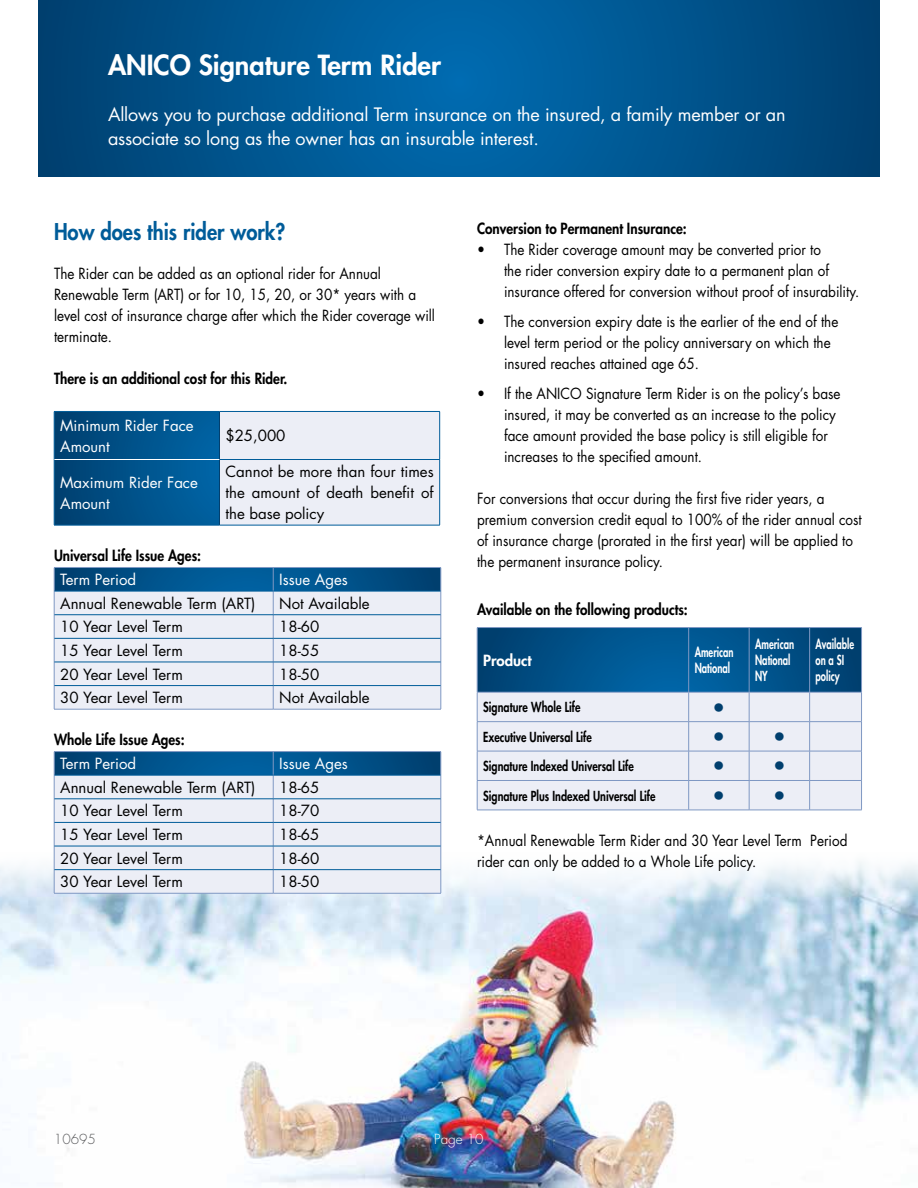
<style>
.page{position:relative;width:918px;height:1188px;background:#fff}
.page>*{position:absolute;margin:0;border:0;box-sizing:border-box;transform-origin:0 0}
.t1{font:800 27px "Futura";color:#fff}
.t2{font:800 22.5px "Futura";color:#005c99;scale:.9 1}
.t3{font:22.5px "Futura";color:#003f6e}
.t4{font:18px/24px "Futura";letter-spacing:-.01em;color:#fff}
.t5{font:15px/21px "Futura";color:#000;scale:.9 1}
.t6{font:15px/21px "Futura";color:#000;text-align:justify}
.t7{font:800 15px "Futura";color:#000;scale:.9 1}
.t8{font:15px/21px "Futura";color:#fff}
.t9{font:800 15px "Futura";color:#fff}
.t10{font:800 13.5px "Futura";color:#000;scale:.8 1}
.t11{font:800 13.5px/16.2px "Futura";color:#fff;scale:.7 1}
.t12{font:300 13.5px "Futura";color:#fff}
.t13{font:300 13.5px "Futura";color:#58595b}
</style>
<div class="page">
<svg style="left:39px;top:0;width:840px;height:176px;background:#00558f"></svg>
<img style="left:0;top:848px;width:918px;height:340px">
<svg style="left:55px;top:412px;width:384px;height:113px;background:#86aac7"></svg>
<hr style="left:54px;top:411px;width:165px;height:1px;background:#005c99">
<hr style="left:54px;top:412px;width:1px;height:48px;background:#005c99">
<hr style="left:219px;top:411px;width:221px;height:1px;background:#005c99">
<hr style="left:439px;top:412px;width:1px;height:47px;background:#005c99">
<hr style="left:54px;top:460px;width:1px;height:65px;background:#005c99">
<hr style="left:220px;top:459px;width:220px;height:1px;background:#005c99">
<hr style="left:439px;top:460px;width:1px;height:65px;background:#005c99">
<hr style="left:54px;top:525px;width:165px;height:1px;background:#005c99">
<hr style="left:219px;top:525px;width:221px;height:1px;background:#005c99">
<hr style="left:219px;top:412px;width:1px;height:48px;background:#003f6e">
<hr style="left:219px;top:460px;width:1px;height:65px;background:#003f6e">
<hr style="left:54px;top:459px;width:165px;height:1px;background:#fff">
<svg style="left:54px;top:567px;width:388px;height:142px;background:#c1d1e2"></svg>
<hr style="left:54px;top:709px;width:219px;height:1px;background:#7f98c3">
<hr style="left:273px;top:709px;width:168px;height:1px;background:#7f98c3">
<hr style="left:54px;top:591px;width:219px;height:1px;background:#005c99">
<hr style="left:273px;top:591px;width:168px;height:1px;background:#005c99">
<hr style="left:54px;top:614px;width:219px;height:1px;background:#005c99">
<hr style="left:273px;top:614px;width:168px;height:1px;background:#005c99">
<hr style="left:54px;top:638px;width:219px;height:1px;background:#005c99">
<hr style="left:273px;top:638px;width:168px;height:1px;background:#005c99">
<hr style="left:54px;top:662px;width:219px;height:1px;background:#005c99">
<hr style="left:273px;top:662px;width:168px;height:1px;background:#005c99">
<hr style="left:54px;top:685px;width:219px;height:1px;background:#005c99">
<hr style="left:273px;top:685px;width:168px;height:1px;background:#005c99">
<hr style="left:54px;top:751px;width:219px;height:1px;background:#7f98c3">
<hr style="left:273px;top:751px;width:168px;height:1px;background:#7f98c3">
<svg style="left:54px;top:752px;width:388px;height:141px;background:#c1d1e2"></svg>
<hr style="left:54px;top:893px;width:219px;height:1px;background:#7f98c3">
<hr style="left:273px;top:893px;width:168px;height:1px;background:#7f98c3">
<hr style="left:54px;top:775px;width:219px;height:1px;background:#005c99">
<hr style="left:273px;top:775px;width:168px;height:1px;background:#005c99">
<hr style="left:54px;top:799px;width:219px;height:1px;background:#005c99">
<hr style="left:273px;top:799px;width:168px;height:1px;background:#005c99">
<hr style="left:54px;top:822px;width:219px;height:1px;background:#005c99">
<hr style="left:273px;top:822px;width:168px;height:1px;background:#005c99">
<hr style="left:54px;top:846px;width:219px;height:1px;background:#005c99">
<hr style="left:273px;top:846px;width:168px;height:1px;background:#005c99">
<hr style="left:54px;top:869px;width:219px;height:1px;background:#005c99">
<hr style="left:273px;top:869px;width:168px;height:1px;background:#005c99">
<hr style="left:477px;top:810px;width:212px;height:1px;background:#7f98c3">
<hr style="left:689px;top:810px;width:60px;height:1px;background:#7f98c3">
<hr style="left:749px;top:810px;width:61px;height:1px;background:#7f98c3">
<hr style="left:810px;top:810px;width:52px;height:1px;background:#7f98c3">
<hr style="left:477px;top:627px;width:212px;height:1px;background:#7f98c3">
<hr style="left:689px;top:627px;width:60px;height:1px;background:#7f98c3">
<hr style="left:749px;top:627px;width:61px;height:1px;background:#7f98c3">
<hr style="left:810px;top:627px;width:52px;height:1px;background:#7f98c3">
<svg style="left:477px;top:628px;width:385px;height:182px;background:#96b4ce"></svg>
<h1 class="t1" style="left:108px;top:48px;width:335px">ANICO Signature Term Rider</h1>
<p class="t4" style="left:108px;top:103px;width:679px">Allows you to purchase additional Term insurance on the insured, a family member or an associate so long as the owner has an insurable interest.</p>
<h2 class="t2" style="left:54px;top:218px;width:259px">How does this rider work?</h2>
<p class="t5" style="left:54px;top:263px;width:425px">The Rider can be added as an optional rider for Annual Renewable Term (ART) or for 10, 15, 20, or 30* years with a level cost of insurance charge after which the Rider coverage will terminate.</p>
<p class="t7" style="left:54px;top:369px;width:261px">There is an additional cost for this Rider.</p>
<p class="t8" style="left:60px;top:415px;width:135px">Minimum Rider Face<br>Amount</p>
<p class="t6" style="left:225px;top:425px;width:62px">$25,000</p>
<p class="t8" style="left:60px;top:472px;width:139px">Maximum Rider Face<br>Amount</p>
<p class="t6" style="left:225px;top:461px;width:210px">Cannot be more than four times the amount of death benefit of the base policy</p>
<p class="t7" style="left:54px;top:546px;width:165px">Universal Life Issue Ages:</p>
<p class="t8" style="left:60px;top:569px;width:77px">Term Period</p>
<p class="t8" style="left:279px;top:569px;width:70px">Issue Ages</p>
<p class="t6" style="left:60px;top:593px;width:197px">Annual Renewable Term (ART)</p>
<p class="t6" style="left:279px;top:593px;width:92px">Not Available</p>
<p class="t6" style="left:60px;top:616px;width:124px">10 Year Level Term</p>
<p class="t6" style="left:279px;top:616px;width:42px">18-60</p>
<p class="t6" style="left:60px;top:640px;width:124px">15 Year Level Term</p>
<p class="t6" style="left:279px;top:640px;width:42px">18-55</p>
<p class="t6" style="left:60px;top:664px;width:124px">20 Year Level Term</p>
<p class="t6" style="left:279px;top:664px;width:42px">18-50</p>
<p class="t6" style="left:60px;top:687px;width:124px">30 Year Level Term</p>
<p class="t6" style="left:279px;top:687px;width:92px">Not Available</p>
<p class="t7" style="left:54px;top:730px;width:147px">Whole Life Issue Ages:</p>
<p class="t8" style="left:60px;top:753px;width:77px">Term Period</p>
<p class="t8" style="left:279px;top:753px;width:70px">Issue Ages</p>
<p class="t6" style="left:60px;top:777px;width:197px">Annual Renewable Term (ART)</p>
<p class="t6" style="left:279px;top:777px;width:42px">18-65</p>
<p class="t6" style="left:60px;top:801px;width:124px">10 Year Level Term</p>
<p class="t6" style="left:279px;top:801px;width:42px">18-70</p>
<p class="t6" style="left:60px;top:824px;width:124px">15 Year Level Term</p>
<p class="t6" style="left:279px;top:824px;width:42px">18-65</p>
<p class="t6" style="left:60px;top:848px;width:124px">20 Year Level Term</p>
<p class="t6" style="left:279px;top:848px;width:42px">18-60</p>
<p class="t6" style="left:60px;top:871px;width:124px">30 Year Level Term</p>
<p class="t6" style="left:279px;top:871px;width:42px">18-50</p>
<p class="t7" style="left:477px;top:219px;width:234px">Conversion to Permanent Insurance:</p>
<p class="t5" style="left:504px;top:240px;width:396px;text-indent:-27px">• The Rider coverage amount may be converted prior to<br>the rider conversion expiry date to a permanent plan of insurance offered for conversion without proof of insurability.</p>
<p class="t5" style="left:504px;top:312px;width:373px;text-indent:-27px">• The conversion expiry date is the earlier of the end of the level term period or the policy anniversary on which the insured reaches attained age 65.</p>
<p class="t5" style="left:504px;top:384px;width:375px;text-indent:-27px">• If the ANICO Signature Term Rider is on the policy’s base insured, it may be converted as an increase to the policy face amount provided the base policy is still eligible for increases to the specified amount.</p>
<p class="t5" style="left:477px;top:489px;width:429px">For conversions that occur during the first five rider years, a premium conversion credit equal to 100% of the rider annual cost of insurance charge (prorated in the first year) will be applied to the permanent insurance policy.</p>
<p class="t7" style="left:477px;top:600px;width:236px">Available on the following products:</p>
<p class="t9" style="left:483px;top:651px;width:50px">Product</p>
<p class="t11" style="left:695px;top:644px;width:57px">American<br>National</p>
<p class="t11" style="left:755px;top:636px;width:57px">American<br>National<br>NY</p>
<p class="t11" style="left:816px;top:636px;width:56px">Available on a SI policy</p>
<p class="t10" style="left:483px;top:699px;width:123px">Signature Whole Life</p>
<h2 class="t3" style="left:712px;top:693px;width:15px">•</h2>
<p class="t10" style="left:483px;top:728px;width:137px">Executive Universal Life</p>
<h2 class="t3" style="left:712px;top:722px;width:75px">• •</h2>
<p class="t10" style="left:483px;top:758px;width:190px">Signature Indexed Universal Life</p>
<h2 class="t3" style="left:712px;top:752px;width:75px">• •</h2>
<p class="t10" style="left:483px;top:787px;width:217px">Signature Plus Indexed Universal Life</p>
<h2 class="t3" style="left:712px;top:781px;width:75px">• •</h2>
<p class="t5" style="left:477px;top:830px;width:413px">*Annual Renewable Term Rider and 30 Year Level Term Period rider can only be added to a Whole Life policy.</p>
<p class="t13" style="left:54px;top:1131px;width:43px">10695</p>
<p class="t12" style="left:434px;top:1131px;width:51px">Page 10</p>
</div>
